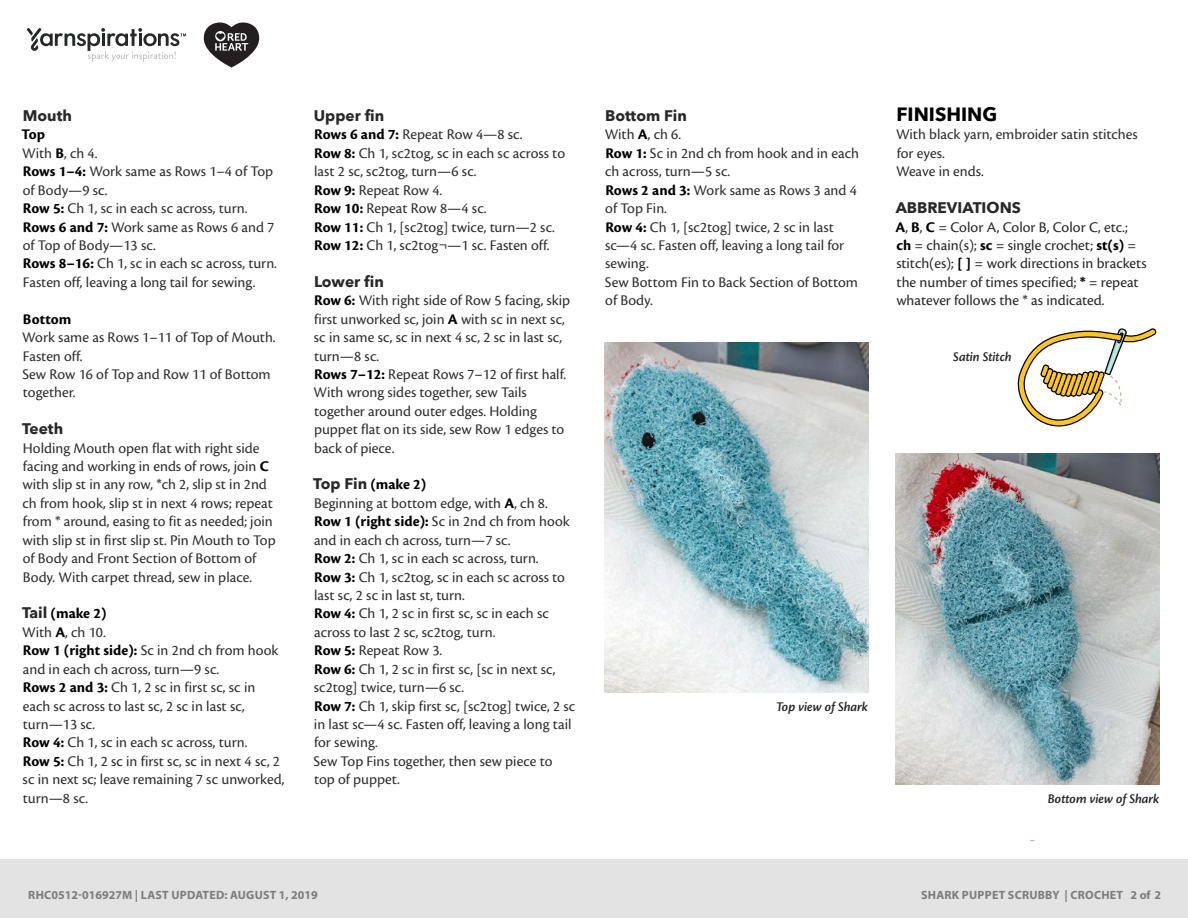
<style>
.page{position:relative;width:1188px;height:918px;background:#fff}
.page>*{position:absolute;margin:0;border:0;box-sizing:border-box;transform-origin:0 0}
.t1{font:700 19.2px "Avenir Next LT Pro";color:#000}
.t2{font:15.3px/18.5px "Cronos Pro";color:#2e2e2f}
.t3{font:15.3px/18.5px "Cronos Pro";color:#292829}
.t4{font:13.8px "Cronos Pro Semibold Subh It";color:#292829}
.t5{font:700 12px "Myriad Pro";letter-spacing:.02em;color:#7d7d7d}
.s1{font-family:"Avenir Next LT Pro";font-weight:700;color:#292829}
.s2{font-weight:700;color:#000}
.s3{font-family:"Avenir Next LT Pro";font-weight:700}
</style>
<div class="page">
<img style="left:605px;top:342px;width:263px;height:350px">
<svg style="left:1018px;top:328px;width:138px;height:99px"></svg>
<img style="left:896px;top:453px;width:263px;height:332px">
<div style="left:0;top:860px;width:1188px;height:58px;background:#e4e3e3"></div>
<svg style="left:27px;top:28px;width:159px;height:34px"></svg>
<svg style="left:204px;top:22px;width:55px;height:46px"></svg>
<p class="t2" style="left:22px;top:107px;width:257px"><span class="s1">Mouth<br></span><span class="s2">Top<br></span>With <span class="s2">B</span>, ch 4.<br><span class="s2">Rows 1–4:</span> Work same as Rows 1–4 of Top of Body—9 sc.<br><span class="s2">Row 5:</span> Ch 1, sc in each sc across, turn.<br><span class="s2">Rows 6 and 7:</span> Work same as Rows 6 and 7 of Top of Body—13 sc.<br><span class="s2">Rows 8–16:</span> Ch 1, sc in each sc across, turn.<br>Fasten off, leaving a long tail for sewing.</p>
<p class="t2" style="left:22px;top:310px;width:255px"><span class="s2">Bottom<br></span>Work same as Rows 1–11 of Top of Mouth.<br>Fasten off.<br>Sew Row 16 of Top and Row 11 of Bottom together.</p>
<p class="t2" style="left:22px;top:420px;width:255px"><span class="s1">Teeth<br></span>Holding Mouth open flat with right side facing and working in ends of rows, join <span class="s2">C </span>with slip st in any row, *ch 2, slip st in 2nd ch from hook, slip st in next 4 rows; repeat from * around, easing to fit as needed; join with slip st in first slip st. Pin Mouth to Top of Body and Front Section of Bottom of Body. With carpet thread, sew in place.</p>
<p class="t2" style="left:22px;top:605px;width:264px"><span class="s1">Tail</span> <span class="s2">(make 2)<br></span>With <span class="s2">A</span>, ch 10.<br><span class="s2">Row 1 (right side):</span> Sc in 2nd ch from hook and in each ch across, turn—9 sc.<br><span class="s2">Rows 2 and 3:</span> Ch 1, 2 sc in first sc, sc in each sc across to last sc, 2 sc in last sc, turn—13 sc.<br><span class="s2">Row 4:</span> Ch 1, sc in each sc across, turn.<br><span class="s2">Row 5:</span> Ch 1, 2 sc in first sc, sc in next 4 sc, 2 sc in next sc; leave remaining 7 sc unworked, turn—8 sc.</p>
<p class="t2" style="left:314px;top:107px;width:253px"><span class="s1">Upper fin<br></span><span class="s2">Rows 6 and 7:</span> Repeat Row 4—8 sc.<br><span class="s2">Row 8:</span> Ch 1, sc2tog, sc in each sc across to last 2 sc, sc2tog, turn—6 sc.<br><span class="s2">Row 9:</span> Repeat Row 4.<br><span class="s2">Row 10:</span> Repeat Row 8—4 sc.<br><span class="s2">Row 11:</span> Ch 1, [sc2tog] twice, turn—2 sc.<br><span class="s2">Row 12:</span> Ch 1, sc2tog¬—1 sc. Fasten off.</p>
<p class="t2" style="left:313px;top:273px;width:258px"><span class="s1">Lower fin<br></span><span class="s2">Row 6:</span> With right side of Row 5 facing, skip first unworked sc, join <span class="s2">A</span> with sc in next sc, sc in same sc, sc in next 4 sc, 2 sc in last sc, turn—8 sc.<br><span class="s2">Rows 7–12:</span> Repeat Rows 7–12 of first half.<br>With wrong sides together, sew Tails together around outer edges. Holding puppet flat on its side, sew Row 1 edges to back of piece.</p>
<p class="t2" style="left:313px;top:476px;width:264px"><span class="s1">Top Fin</span> <span class="s2">(make 2)<br></span>Beginning at bottom edge, with <span class="s2">A</span>, ch 8.<br><span class="s2">Row 1 (right side):</span> Sc in 2nd ch from hook and in each ch across, turn—7 sc.<br><span class="s2">Row 2:</span> Ch 1, sc in each sc across, turn.<br><span class="s2">Row 3:</span> Ch 1, sc2tog, sc in each sc across to last sc, 2 sc in last st, turn.<br><span class="s2">Row 4:</span> Ch 1, 2 sc in first sc, sc in each sc across to last 2 sc, sc2tog, turn.<br><span class="s2">Row 5:</span> Repeat Row 3.<br><span class="s2">Row 6:</span> Ch 1, 2 sc in first sc, [sc in next sc, sc2tog] twice, turn—6 sc.<br><span class="s2">Row 7:</span> Ch 1, skip first sc, [sc2tog] twice, 2 sc in last sc—4 sc. Fasten off, leaving a long tail for sewing.<br>Sew Top Fins together, then sew piece to top of puppet.</p>
<p class="t2" style="left:605px;top:107px;width:256px"><span class="s1">Bottom Fin<br></span>With <span class="s2">A</span>, ch 6.<br><span class="s2">Row 1:</span> Sc in 2nd ch from hook and in each ch across, turn—5 sc.<br><span class="s2">Rows 2 and 3:</span> Work same as Rows 3 and 4 of Top Fin.<br><span class="s2">Row 4:</span> Ch 1, [sc2tog] twice, 2 sc in last sc—4 sc. Fasten off, leaving a long tail for sewing.<br>Sew Bottom Fin to Back Section of Bottom of Body.</p>
<p class="t1" style="left:896px;top:102px;width:102px">FINISHING</p>
<p class="t2" style="left:896px;top:125px;width:243px">With black yarn, embroider satin stitches for eyes.<br>Weave in ends.</p>
<p class="t3" style="left:896px;top:199px;width:253px"><span class="s3">ABBREVIATIONS<br></span><span class="s2">A</span>, <span class="s2">B</span>, <span class="s2">C</span> = Color A, Color B, Color C, etc.;<br><span class="s2">ch</span> = chain(s); <span class="s2">sc</span> = single crochet; <span class="s2">st(s)</span> = stitch(es); <span class="s2">[ ]</span> = work directions in brackets the number of times specified; <span class="s2">*</span> = repeat whatever follows the * as indicated.</p>
<p class="t4" style="left:953px;top:348px;width:60px">Satin Stitch</p>
<p class="t4" style="left:776px;top:698px;width:93px">Top view of Shark</p>
<p class="t4" style="left:1048px;top:791px;width:113px">Bottom view of Shark</p>
<p class="t5" style="left:28px;top:887px;width:291px">RHC0512-016927M | LAST UPDATED: AUGUST 1, 2019</p>
<p class="t5" style="left:921px;top:887px;width:241px">SHARK PUPPET SCRUBBY | CROCHET 2 of 2</p>
</div>
